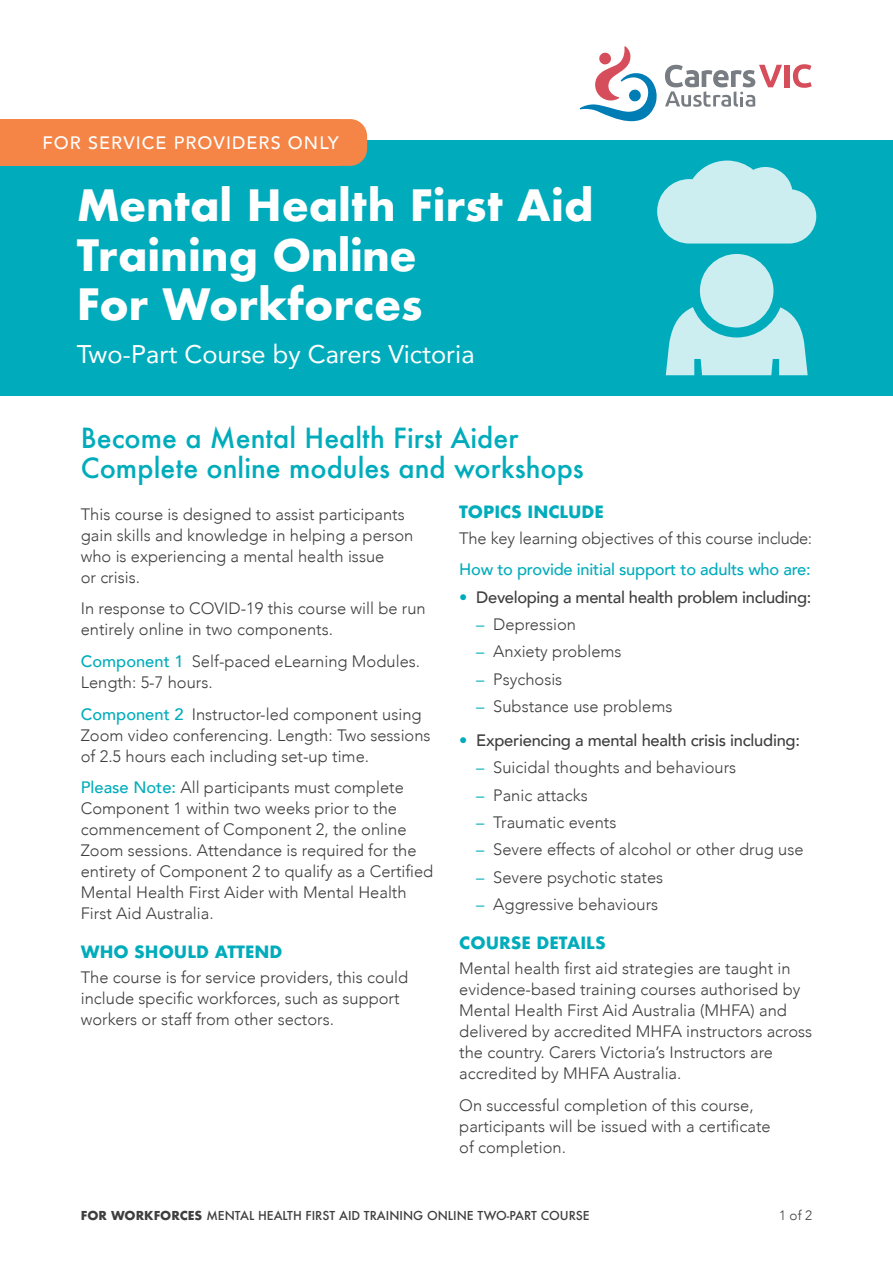
<style>
.page{position:relative;width:893px;height:1263px;background:#fff}
.page>*{position:absolute;margin:0;border:0;box-sizing:border-box;transform-origin:0 0}
.t1{font:700 42px/49.5px "Futura";color:#fff}
.t2{font:500 27px/30px "Futura";color:#00acbb}
.t3{font:25.5px "Avenir";color:#fff}
.t4{font:500 18px "Avenir";letter-spacing:.06em;color:#fff}
.t5{font:300 16.5px/21px "Avenir";color:#3e3e3f}
.t6{font:500 16.5px "Avenir";letter-spacing:-.015em;color:#3e3e3f}
.t7{font:700 16.5px "Futura";color:#00acbb}
.t8{font:500 16.5px "Avenir";letter-spacing:-.015em;color:#00acbb}
.t9{font:300 13.5px "Avenir";color:#3e3e3f}
.t10{font:500 12px "Futura";color:#3e3e3f}
.s1{font-weight:500;color:#00acbb}
.s2{font-weight:300;color:#00acbb}
.s3{color:#00acbb}
.s4{font-weight:700}
</style>
<div class="page">
<div style="left:0;top:140px;width:893px;height:255px;background:#00acbb"></div>
<svg style="left:339px;top:119px;width:28px;height:47px"></svg>
<div style="left:0;top:119px;width:339px;height:47px;background:#f58546"></div>
<svg style="left:666px;top:307px;width:142px;height:68px"></svg>
<div style="left:700px;top:254px;width:73px;height:73px;background:#cceef1;border-radius:50%"></div>
<svg style="left:657px;top:161px;width:159px;height:83px"></svg>
<div style="left:784px;top:65px;width:5px;height:22px;background:#d64e5b"></div>
<svg style="left:793px;top:64px;width:19px;height:24px"></svg>
<svg style="left:580px;top:46px;width:77px;height:76px"></svg>
<svg style="left:665px;top:65px;width:117px;height:42px"></svg>
<p class="t4" style="left:43px;top:127px;width:298px">FOR SERVICE PROVIDERS ONLY</p>
<h1 class="t1" style="left:77px;top:181px;width:518px">Mental Health First Aid<br>Training Online<br>For Workforces</h1>
<h3 class="t3" style="left:77px;top:334px;width:399px">Two-Part Course by Carers Victoria</h3>
<h2 class="t2" style="left:81px;top:422px;width:505px">Become a Mental Health First Aider<br>Complete online modules and workshops</h2>
<p class="t5" style="left:81px;top:504px;width:334px">This course is designed to assist participants gain skills and knowledge in helping a person who is experiencing a mental health issue<br>or crisis.</p>
<p class="t5" style="left:81px;top:598px;width:346px">In response to COVID-19 this course will be run entirely online in two components.</p>
<p class="t5" style="left:81px;top:651px;width:341px"><span class="s1">Component 1</span> Self-paced eLearning Modules.<br>Length: 5-7 hours.</p>
<p class="t5" style="left:81px;top:703px;width:351px"><span class="s1">Component 2</span> Instructor-led component using<br>Zoom video conferencing. Length: Two sessions of 2.5 hours each including set-up time.</p>
<p class="t5" style="left:81px;top:777px;width:354px"><span class="s1">Please Note:</span> All participants must complete Component 1 within two weeks prior to the commencement of Component 2, the online Zoom sessions. Attendance is required for the entirety of Component 2 to qualify as a Certified Mental Health First Aider with Mental Health First Aid Australia.</p>
<p class="t7" style="left:81px;top:940px;width:203px">WHO SHOULD ATTEND</p>
<p class="t5" style="left:81px;top:967px;width:329px">The course is for service providers, this could include specific workforces, such as support workers or staff from other sectors.</p>
<p class="t7" style="left:459px;top:500px;width:146px">TOPICS INCLUDE</p>
<p class="t5" style="left:459px;top:527px;width:354px">The key learning objectives of this course include:</p>
<p class="t8" style="left:459px;top:555px;width:353px">How to provide initial support to adults who are:</p>
<p class="t6" style="left:459px;top:583px;width:354px"><span class="s2">•</span> Developing a mental health problem including:</p>
<p class="t5" style="left:476px;top:614px;width:101px"><span class="s3">–</span> Depression</p>
<p class="t5" style="left:476px;top:641px;width:147px"><span class="s3">–</span> Anxiety problems</p>
<p class="t5" style="left:476px;top:668px;width:88px"><span class="s3">–</span> Psychosis</p>
<p class="t5" style="left:476px;top:696px;width:198px"><span class="s3">–</span> Substance use problems</p>
<p class="t6" style="left:459px;top:726px;width:342px"><span class="s2">•</span> Experiencing a mental health crisis including:</p>
<p class="t5" style="left:476px;top:757px;width:262px"><span class="s3">–</span> Suicidal thoughts and behaviours</p>
<p class="t5" style="left:476px;top:784px;width:113px"><span class="s3">–</span> Panic attacks</p>
<p class="t5" style="left:476px;top:812px;width:142px"><span class="s3">–</span> Traumatic events</p>
<p class="t5" style="left:476px;top:839px;width:329px"><span class="s3">–</span> Severe effects of alcohol or other drug use</p>
<p class="t5" style="left:476px;top:866px;width:188px"><span class="s3">–</span> Severe psychotic states</p>
<p class="t5" style="left:476px;top:894px;width:184px"><span class="s3">–</span> Aggressive behaviours</p>
<p class="t7" style="left:459px;top:931px;width:148px">COURSE DETAILS</p>
<p class="t5" style="left:459px;top:958px;width:354px">Mental health first aid strategies are taught in evidence-based training courses authorised by Mental Health First Aid Australia (MHFA) and delivered by accredited MHFA instructors across the country. Carers Victoria’s Instructors are accredited by MHFA Australia.</p>
<p class="t5" style="left:459px;top:1094px;width:313px">On successful completion of this course, participants will be issued with a certificate of completion.</p>
<p class="t10" style="left:81px;top:1208px;width:510px"><span class="s4">FOR WORKFORCES</span> MENTAL HEALTH FIRST AID TRAINING ONLINE TWO-PART COURSE</p>
<p class="t9" style="left:779px;top:1208px;width:35px">1 of 2</p>
</div>
